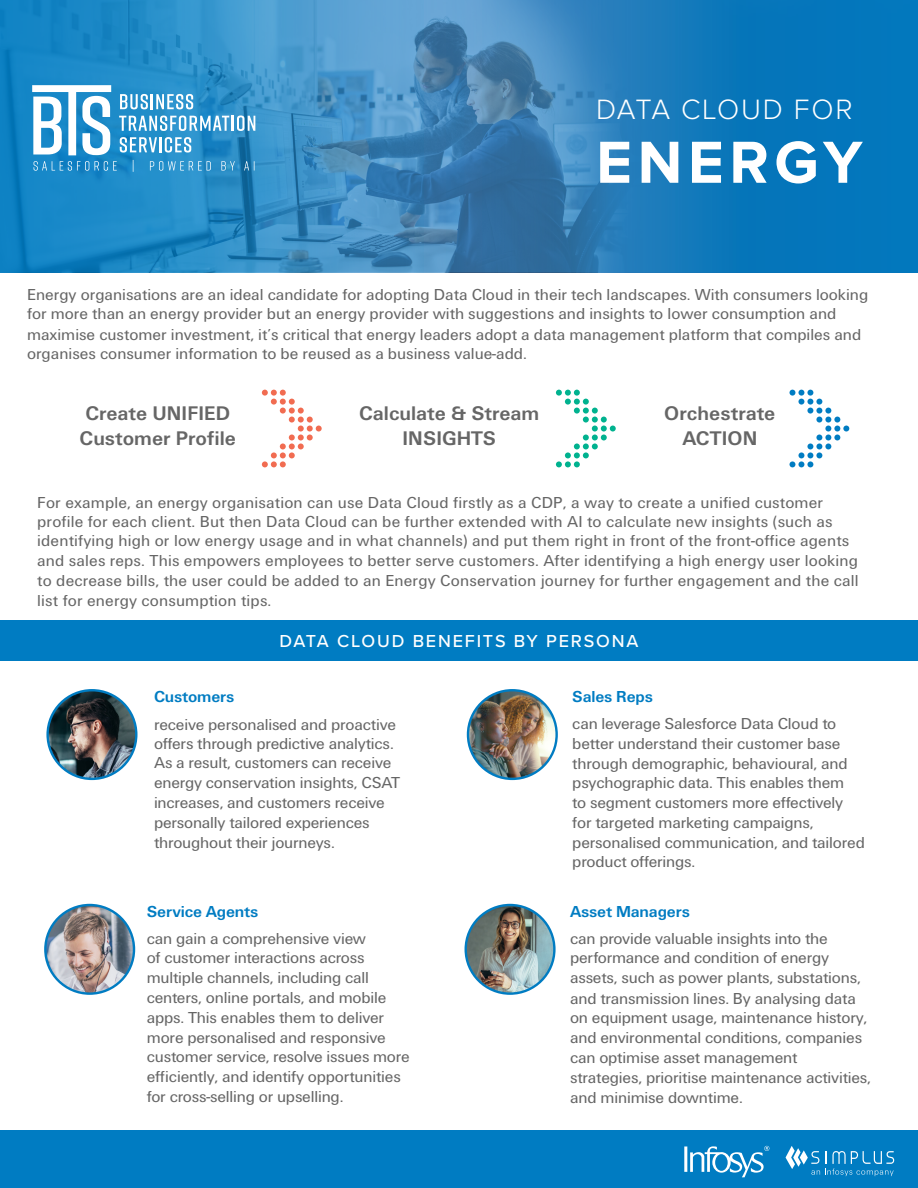
<style>
.page{position:relative;width:918px;height:1188px;background:#fff}
.page>*{position:absolute;margin:0;border:0;box-sizing:border-box;transform-origin:0 0}
.t1{font:700 61.5px "Proxima Nova";letter-spacing:.09em;color:#fff}
.t2{font:300 29.1px "Proxima Nova";letter-spacing:.06em;color:#fff}
.t3{font:700 20.4px/24.6px "Urbano";color:#666;text-align:center}
.t4{font:500 18px "Proxima Nova";letter-spacing:.1em;color:#fff}
.t5{font:16.5px/19.8px "Urbano";letter-spacing:-.01em;color:#666}
.t6{font:16.5px/19.6px "Urbano";letter-spacing:.01em;color:#666}
.s1{font-weight:700;color:#007cc2}
</style>
<div class="page">
<div style="left:0;top:1131px;width:918px;height:57px;background:#007cc2"></div>
<svg style="left:786px;top:1146px;width:108px;height:30px"></svg>
<svg style="left:684px;top:1146px;width:85px;height:31px"></svg>
<svg style="left:262px;top:390px;width:60px;height:77px"></svg>
<svg style="left:556px;top:390px;width:60px;height:77px"></svg>
<svg style="left:790px;top:390px;width:59px;height:77px"></svg>
<div style="left:0;top:620px;width:918px;height:41px;background:#007cc2"></div>
<img style="left:468px;top:690px;width:89px;height:89px;border-radius:44px">
<div style="left:467px;top:689px;width:91px;height:91px;border:2px solid #007cc2;border-radius:50%"></div>
<img style="left:45px;top:905px;width:89px;height:89px;border-radius:44px">
<div style="left:44px;top:904px;width:91px;height:91px;border:2px solid #007cc2;border-radius:50%"></div>
<img style="left:466px;top:905px;width:88px;height:89px;border-radius:44px">
<div style="left:465px;top:904px;width:91px;height:91px;border:2px solid #007cc2;border-radius:50%"></div>
<img style="left:48px;top:690px;width:88px;height:89px;border-radius:44px">
<div style="left:46px;top:689px;width:91px;height:91px;border:2px solid #007cc2;border-radius:50%"></div>
<div style="left:185px;top:0;width:733px;height:272px;background:#0476bb"></div>
<svg style="left:0;top:0;width:712px;height:272px;background:#3287be"></svg>
<svg style="left:120px;top:94px;width:73px;height:15px"></svg>
<svg style="left:119px;top:116px;width:136px;height:15px;background:#80bddf"></svg>
<svg style="left:120px;top:137px;width:71px;height:16px"></svg>
<svg style="left:32px;top:85px;width:79px;height:70px"></svg>
<svg style="left:34px;top:161px;width:83px;height:10px"></svg>
<svg style="left:133px;top:160px;width:1px;height:12px"></svg>
<svg style="left:150px;top:161px;width:4px;height:10px"></svg>
<svg style="left:160px;top:161px;width:51px;height:10px"></svg>
<svg style="left:221px;top:161px;width:14px;height:10px"></svg>
<svg style="left:244px;top:161px;width:11px;height:10px"></svg>
<p class="t2" style="left:596px;top:96px;width:258px">DATA CLOUD FOR</p>
<p class="t1" style="left:596px;top:134px;width:268px">ENERGY</p>
<p class="t5" style="left:27px;top:285px;width:843px;line-height:19px">Energy organisations are an ideal candidate for adopting Data Cloud in their tech landscapes. With consumers looking for more than an energy provider but an energy provider with suggestions and insights to lower consumption and</p>
<p class="t5" style="left:27px;top:324px;width:836px">maximise customer investment, it’s critical that energy leaders adopt a data management platform that compiles and organises consumer information to be reused as a business value-add.</p>
<p class="t3" style="left:85px;top:402px;width:146px">Create UNIFIED</p>
<p class="t3" style="left:80px;top:426px;width:158px">Customer Profile</p>
<p class="t3" style="left:359px;top:402px;width:182px">Calculate &amp; Stream<br>INSIGHTS</p>
<p class="t3" style="left:664px;top:402px;width:113px">Orchestrate</p>
<p class="t3" style="left:682px;top:426px;width:77px">ACTION</p>
<p class="t6" style="left:37px;top:493px;width:823px">For example, an energy organisation can use Data Cloud firstly as a CDP, a way to create a unified customer profile for each client. But then Data Cloud can be further extended with AI to calculate new insights (such as identifying high or low energy usage and in what channels) and put them right in front of the front-office agents and sales reps. This empowers employees to better serve customers. After identifying a high energy user looking to decrease bills, the user could be added to an Energy Conservation journey for further engagement and the call list for energy consumption tips.</p>
<p class="t4" style="left:280px;top:628px;width:360px">DATA CLOUD BENEFITS BY PERSONA</p>
<p class="t5" style="left:154px;top:683px;width:244px;line-height:27.3px"><span class="s1">Customers<br></span>receive personalised and proactive</p>
<p class="t5" style="left:154px;top:733px;width:248px">offers through predictive analytics.<br>As a result, customers can receive energy conservation insights, CSAT increases, and customers receive personally tailored experiences throughout their journeys.</p>
<p class="t5" style="left:147px;top:898px;width:221px;line-height:26.5px"><span class="s1">Service Agents<br></span>can gain a comprehensive view</p>
<p class="t5" style="left:147px;top:948px;width:241px">of customer interactions across multiple channels, including call centers, online portals, and mobile apps. This enables them to deliver more personalised and responsive</p>
<p class="t5" style="left:147px;top:1047px;width:264px">customer service, resolve issues more efficiently, and identify opportunities for cross-selling or upselling.</p>
<p class="t5" style="left:572px;top:684px;width:266px;line-height:26.5px"><span class="s1">Sales Reps<br></span>can leverage Salesforce Data Cloud to</p>
<p class="t5" style="left:572px;top:733px;width:277px;line-height:20.7px">better understand their customer base through demographic, behavioural, and</p>
<p class="t5" style="left:572px;top:773px;width:294px">psychographic data. This enables them<br>to segment customers more effectively for targeted marketing campaigns, personalised communication, and tailored</p>
<p class="t5" style="left:572px;top:852px;width:125px">product offerings.</p>
<p class="t5" style="left:570px;top:898px;width:259px;line-height:26.5px"><span class="s1">Asset Managers<br></span>can provide valuable insights into the</p>
<p class="t5" style="left:570px;top:948px;width:292px;line-height:20.2px">performance and condition of energy assets, such as power plants, substations, and transmission lines. By analysing data</p>
<p class="t5" style="left:570px;top:1007px;width:303px">on equipment usage, maintenance history, and environmental conditions, companies can optimise asset management strategies, prioritise maintenance activities, and minimise downtime.</p>
</div>
